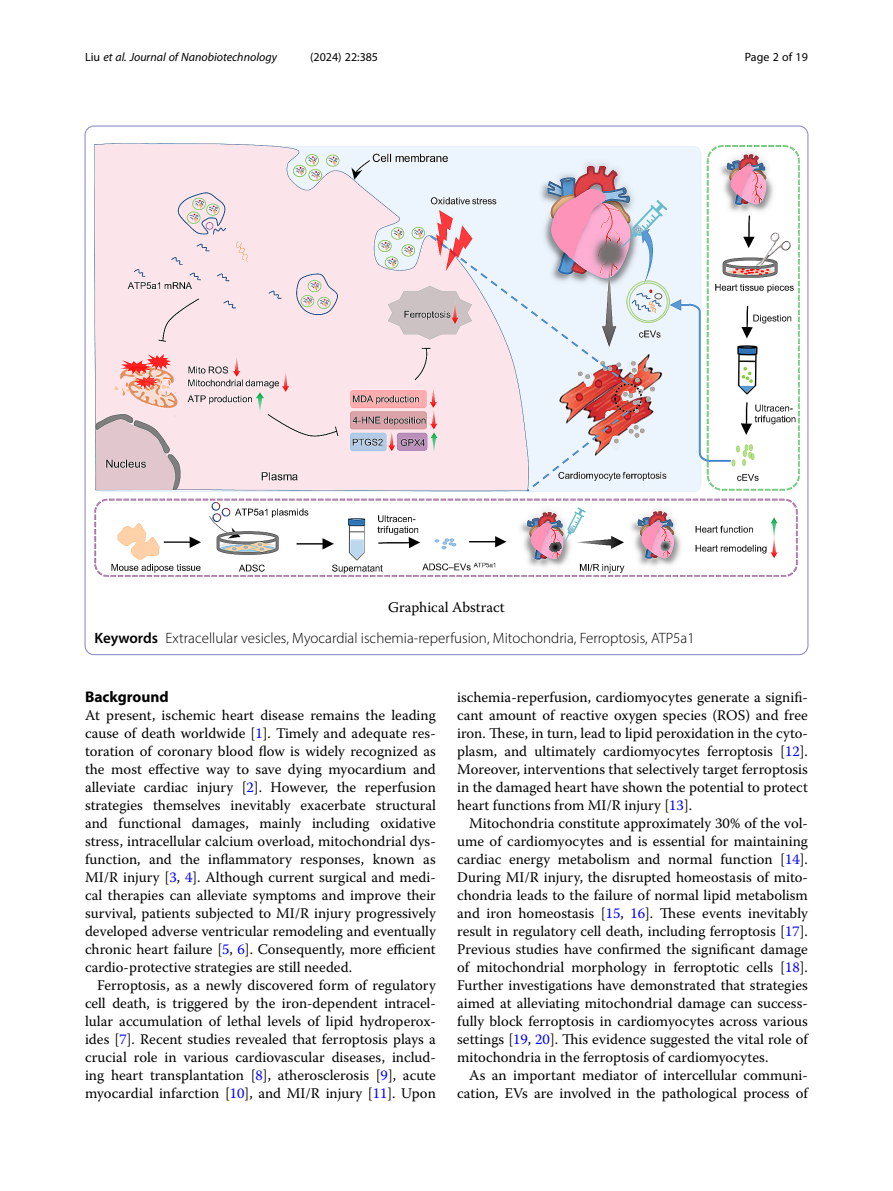
<style>
.page{position:relative;width:893px;height:1191px;background:#fff}
.page>*{position:absolute;margin:0;border:0;box-sizing:border-box;transform-origin:0 0}
.Head_1{font:700 15.45px "Myriad Pro";color:#000}
.Keyword_Text{font:300 15px "Myriad Pro";color:#000}
.Body_Text_Indent{font:14.7px/18px "Warnock Pro";color:#000;text-align:justify}
.Body_Text{font:14.7px/18px "Warnock Pro";color:#000;text-align:justify}
.DisplayInlineImage{font:14.7px "Warnock Pro";color:#000}
.t1{font:italic 12px "Myriad Pro";color:#000}
.t2{font:12px "Myriad Pro";color:#000}
.s1{font-style:normal}
.s2{font-weight:600}
.s3{color:#00f}
</style>
<div class="page">
<img style="left:94px;top:144px;width:705px;height:432px">
<p class="t1" style="left:85px;top:50px;width:193px"><span class="s1">Liu</span> et al. Journal of Nanobiotechnology</p>
<p class="t2" style="left:310px;top:50px;width:70px">(2024) 22:385</p>
<p class="t2" style="left:745px;top:50px;width:65px">Page 2 of 19</p>
<p class="DisplayInlineImage" style="left:388px;top:598px;width:118px">Graphical Abstract</p>
<p class="Keyword_Text" style="left:94px;top:629px;width:602px"><span class="s2">Keywords</span> Extracellular vesicles, Myocardial ischemia-reperfusion, Mitochondria, Ferroptosis, ATP5a1</p>
<p class="Head_1" style="left:85px;top:687px;width:85px">Background</p>
<p class="Body_Text" style="left:85px;top:706px;width:352px">At present, ischemic heart disease remains the leading cause of death worldwide [<span class="s3">1</span>]. Timely and adequate res&shy;toration of coronary blood flow is widely recognized as the most effective way to save dying myocardium and alleviate cardiac injury [<span class="s3">2</span>]. However, the reperfusion strategies themselves inevitably exacerbate structural and functional damages, mainly including oxidative stress, intracellular calcium overload, mitochondrial dys&shy;function, and the inflammatory responses, known as MI/R injury [<span class="s3">3</span>, <span class="s3">4</span>]. Although current surgical and medi&shy;cal therapies can alleviate symptoms and improve their survival, patients subjected to MI/R injury progressively developed adverse ventricular remodeling and eventually chronic heart failure [<span class="s3">5</span>, <span class="s3">6</span>]. Consequently, more efficient cardio-protective strategies are still needed.</p>
<p class="Body_Text_Indent" style="left:85px;top:976px;width:352px;text-indent:12px">Ferroptosis, as a newly discovered form of regulatory cell death, is triggered by the iron-dependent intracel&shy;lular accumulation of lethal levels of lipid hydroperox&shy;ides [<span class="s3">7</span>]. Recent studies revealed that ferroptosis plays a crucial role in various cardiovascular diseases, includ&shy;ing heart transplantation [<span class="s3">8</span>], atherosclerosis [<span class="s3">9</span>], acute myocardial infarction [<span class="s3">10</span>], and MI/R injury [<span class="s3">11</span>]. Upon</p>
<p class="Body_Text_Indent" style="left:457px;top:688px;width:352px">ischemia-reperfusion, cardiomyocytes generate a signifi&shy;cant amount of reactive oxygen species (ROS) and free iron. These, in turn, lead to lipid peroxidation in the cyto&shy;plasm, and ultimately cardiomyocytes ferroptosis [<span class="s3">12</span>].<br>Moreover, interventions that selectively target ferroptosis in the damaged heart have shown the potential to protect heart functions from MI/R injury [<span class="s3">13</span>].</p>
<p class="Body_Text_Indent" style="left:457px;top:814px;width:352px;text-indent:12px">Mitochondria constitute approximately 30% of the vol&shy;ume of cardiomyocytes and is essential for maintaining cardiac energy metabolism and normal function [<span class="s3">14</span>].<br>During MI/R injury, the disrupted homeostasis of mito&shy;chondria leads to the failure of normal lipid metabolism and iron homeostasis [<span class="s3">15</span>, <span class="s3">16</span>]. These events inevitably result in regulatory cell death, including ferroptosis [<span class="s3">17</span>].<br>Previous studies have confirmed the significant damage of mitochondrial morphology in ferroptotic cells [<span class="s3">18</span>].<br>Further investigations have demonstrated that strategies aimed at alleviating mitochondrial damage can success&shy;fully block ferroptosis in cardiomyocytes across various settings [<span class="s3">19</span>, <span class="s3">20</span>]. This evidence suggested the vital role of mitochondria in the ferroptosis of cardiomyocytes.</p>
<p class="Body_Text_Indent" style="left:457px;top:1066px;width:352px;text-align:right">As an important mediator of intercellular communi&shy;cation, EVs are involved in the pathological process of</p>
</div>
